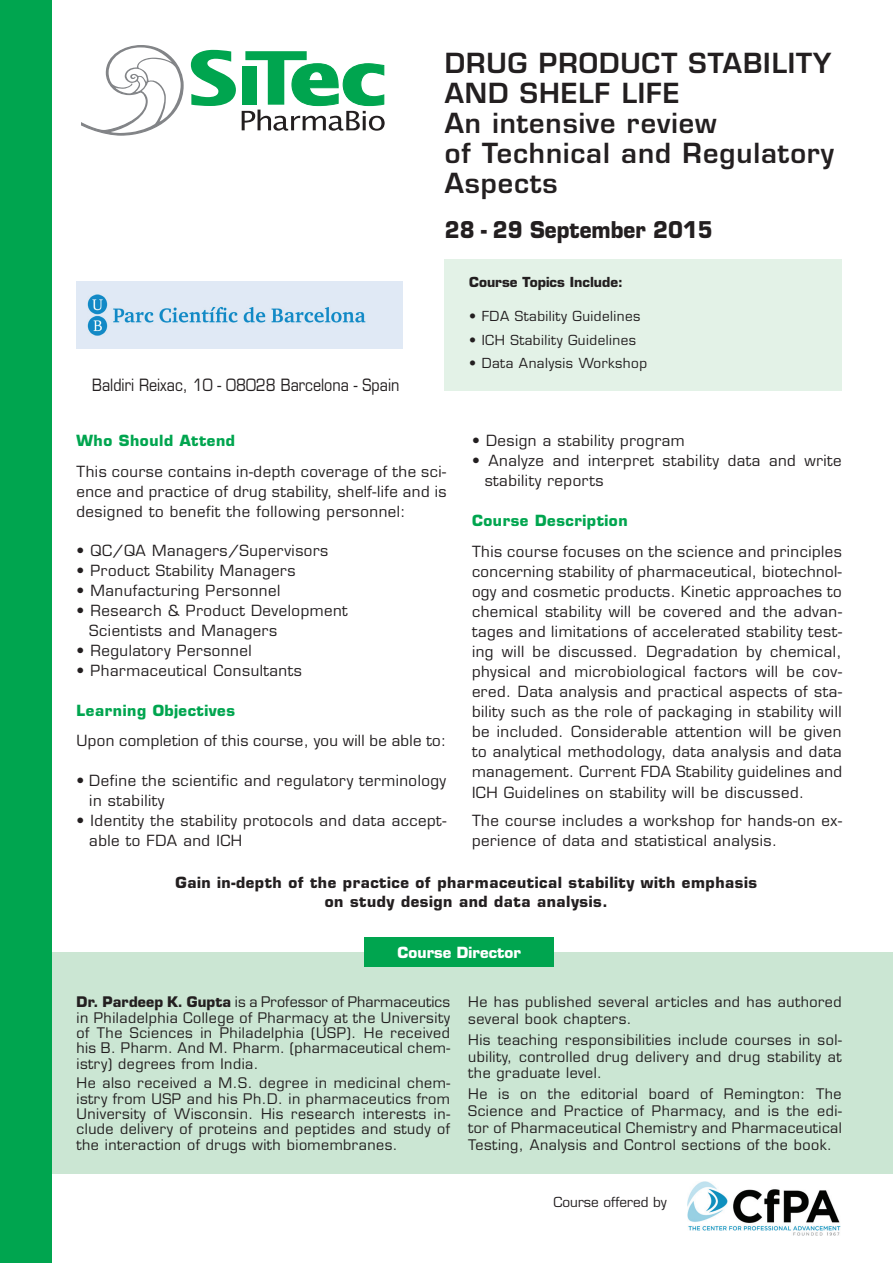
<style>
.page{position:relative;width:893px;height:1263px;background:#fff}
.page>*{position:absolute;margin:0;border:0;box-sizing:border-box;transform-origin:0 0}
.t1{font:600 27px/30px "Eurostile";letter-spacing:.035em;color:#231f20}
.t2{font:700 22.5px "Eurostile";color:#231f20;scale:.92 1}
.t3{font:16.5px "Eurostile";color:#231f20;scale:.87 1}
.t4{font:15px/20px "Eurostile";letter-spacing:.035em;color:#231f20}
.t5{font:700 15px/19.5px "Eurostile";letter-spacing:.035em;color:#231f20;text-align:center}
.t6{font:700 15px "Eurostile";letter-spacing:.035em;color:#00a54f}
.t7{font:700 15px "Eurostile";color:#fff}
.t8{font:14.25px/15.3px "Eurostile";letter-spacing:.035em;color:#231f20;text-align:justify}
.t9{font:13.5px "Eurostile";letter-spacing:.035em;color:#231f20}
.t10{font:700 13.5px "Eurostile";color:#231f20}
.t11{font:13.5px "Eurostile";color:#231f20}
.s1{font-weight:700}
</style>
<div class="page">
<div style="left:0;top:952px;width:893px;height:221px;background:#cbe6d3"></div>
<div style="left:0;top:0;width:51px;height:1263px;background:#00a54f"></div>
<svg style="left:191px;top:50px;width:45px;height:56px"></svg>
<svg style="left:242px;top:51px;width:143px;height:80px"></svg>
<svg style="left:82px;top:45px;width:102px;height:91px"></svg>
<div style="left:364px;top:937px;width:190px;height:30px;background:#00a54f"></div>
<div style="left:445px;top:259px;width:397px;height:132px;background:#e3f2e7"></div>
<img style="left:77px;top:282px;width:326px;height:66px">
<img style="left:688px;top:1182px;width:153px;height:54px">
<p class="t3" style="left:92px;top:375px;width:355px">Baldiri Reixac, 10 - 08028 Barcelona - Spain</p>
<h1 class="t1" style="left:445px;top:48px;width:391px">Drug Product Stability and Shelf Life<br>An intensive review<br>of Technical and Regulatory<br>Aspects</h1>
<h2 class="t2" style="left:445px;top:215px;width:293px">28 - 29 September 2015</h2>
<p class="t10" style="left:469px;top:274px;width:155px">Course Topics Include:</p>
<p class="t9" style="left:469px;top:308px;width:173px">• FDA Stability Guidelines</p>
<p class="t9" style="left:469px;top:331px;width:168px">• ICH Stability Guidelines</p>
<p class="t9" style="left:469px;top:355px;width:179px">• Data Analysis Workshop</p>
<p class="t4" style="left:472px;top:431px;width:214px">• Design a stability program</p>
<p class="t4" style="left:485px;top:451px;width:358px;text-indent:-13px">• Analyze and interpret stability data and write stability reports</p>
<p class="t6" style="left:472px;top:511px;width:157px">Course Description</p>
<p class="t4" style="left:472px;top:542px;width:372px;text-align:justify">This course focuses on the science and principles concerning stability of pharmaceutical, biotechnol&shy;ogy and cosmetic products. Kinetic approaches to chemical stability will be covered and the advan&shy;tages and limitations of accelerated stability test&shy;ing will be discussed. Degradation by chemical, physical and microbiological factors will be cov&shy;ered. Data analysis and practical aspects of sta&shy;bility such as the role of packaging in stability will be included. Considerable attention will be given to analytical methodology, data analysis and data management. Current FDA Stability guidelines and ICH Guidelines on stability will be discussed.</p>
<p class="t4" style="left:472px;top:811px;width:371px">The course includes a workshop for hands-on ex&shy;perience of data and statistical analysis.</p>
<p class="t5" style="left:175px;top:872px;width:583px">Gain in-depth of the practice of pharmaceutical stability with emphasis on study design and data analysis.</p>
<p class="t6" style="left:77px;top:431px;width:160px">Who Should Attend</p>
<p class="t4" style="left:77px;top:461px;width:371px;text-align:justify">This course contains in-depth coverage of the sci&shy;ence and practice of drug stability, shelf-life and is designed to benefit the following personnel:</p>
<p class="t4" style="left:77px;top:541px;width:253px">• QC/QA Managers/Supervisors</p>
<p class="t4" style="left:77px;top:561px;width:220px">• Product Stability Managers</p>
<p class="t4" style="left:77px;top:581px;width:205px">• Manufacturing Personnel</p>
<p class="t4" style="left:89px;top:601px;width:260px;text-indent:-13px">• Research &amp; Product Development<br>Scientists and Managers</p>
<p class="t4" style="left:77px;top:641px;width:177px">• Regulatory Personnel</p>
<p class="t4" style="left:77px;top:660px;width:227px">• Pharmaceutical Consultants</p>
<p class="t6" style="left:77px;top:701px;width:160px">Learning Objectives</p>
<p class="t4" style="left:77px;top:731px;width:371px">Upon completion of this course, you will be able to:</p>
<p class="t4" style="left:89px;top:771px;width:358px;text-indent:-13px">• Define the scientific and regulatory terminology in stability</p>
<p class="t4" style="left:89px;top:811px;width:359px;text-indent:-13px">• Identity the stability protocols and data accept&shy;able to FDA and ICH</p>
<p class="t7" style="left:398px;top:943px;width:125px">Course Director</p>
<p class="t8" style="left:77px;top:994px;width:375px"><span class="s1">Dr. Pardeep K. Gupta</span> is a Professor of Pharmaceutics in Philadelphia College of Pharmacy at the University of The Sciences in Philadelphia (USP). He received his B. Pharm. And M. Pharm. (pharmaceutical chem&shy;istry) degrees from India.</p>
<p class="t8" style="left:77px;top:1075px;width:375px">He also received a M.S. degree in medicinal chem&shy;istry from USP and his Ph.D. in pharmaceutics from University of Wisconsin. His research interests in&shy;clude delivery of proteins and peptides and study of the interaction of drugs with biomembranes.</p>
<p class="t8" style="left:468px;top:994px;width:375px;line-height:16.8px">He has published several articles and has authored several book chapters.</p>
<p class="t8" style="left:468px;top:1031px;width:375px;line-height:16.8px">His teaching responsibilities include courses in sol&shy;ubility, controlled drug delivery and drug stability at the graduate level.</p>
<p class="t8" style="left:468px;top:1086px;width:375px;line-height:16.8px">He is on the editorial board of Remington: The Science and Practice of Pharmacy, and is the edi&shy;tor of Pharmaceutical Chemistry and Pharmaceutical Testing, Analysis and Control sections of the book.</p>
<p class="t11" style="left:554px;top:1193px;width:115px">Course offered by</p>
</div>
